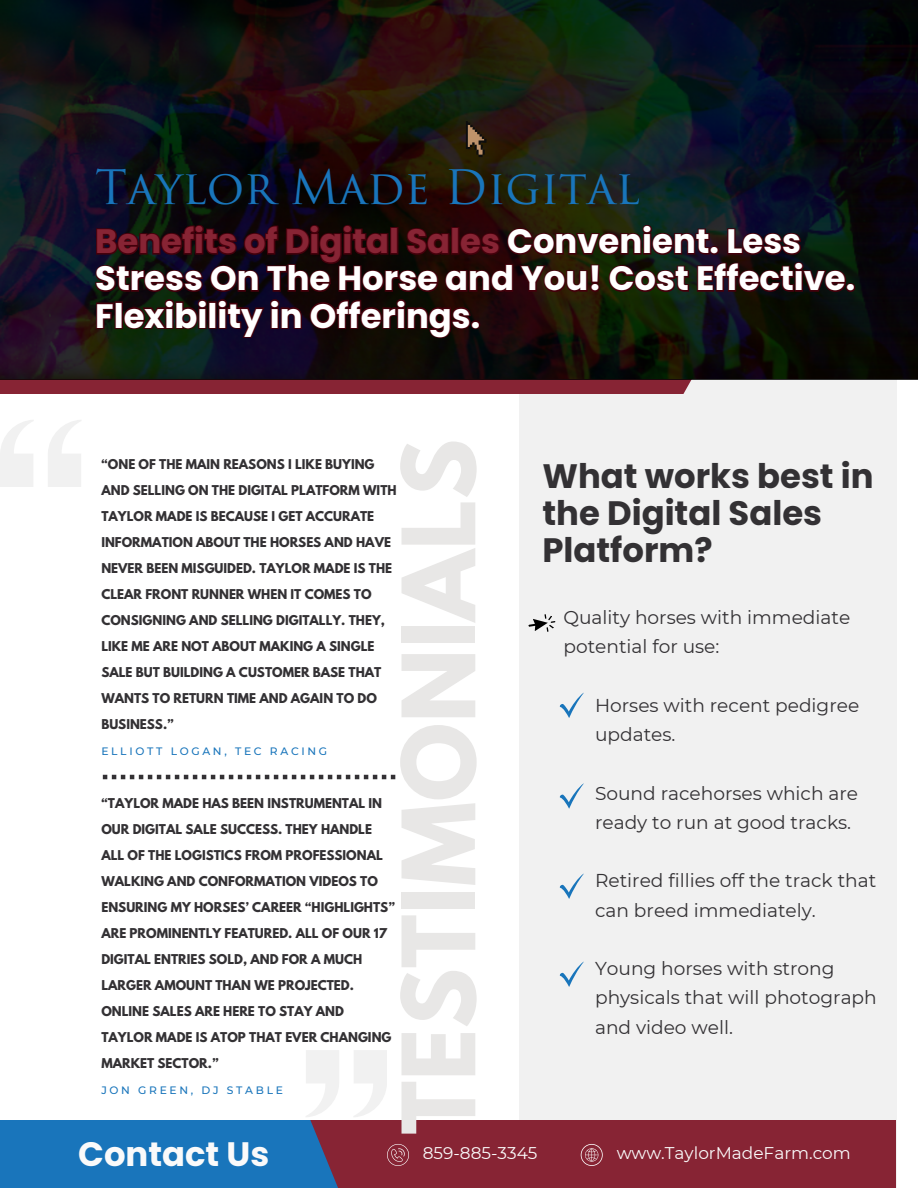
<style>
.page{position:relative;width:918px;height:1188px;background:#fff}
.page>*{position:absolute;margin:0;border:0;box-sizing:border-box;transform-origin:0 0}
.t1{font:700 89.4px "League Spartan";letter-spacing:.005em;color:#e8e7e6}
.t2{font:46.35px "Trajan Pro 3";color:#1975bb}
.t3{font:700 33.9px/37.2px "Poppins";color:#fff}
.t4{font:700 33.9px/37px "Poppins";color:#333134}
.t5{font:700 33.9px "Poppins";color:#fafafa}
.t6{font:18.6px/29.2px "Montserrat";color:#333134}
.t7{font:16.95px "Montserrat";color:#fafafa}
.t8{font:700 12px/26px "League Spartan";color:#333134}
.t9{font:500 10.8px "Montserrat";letter-spacing:.25em;color:#1975bb}
.s1{color:#872434}
</style>
<div class="page">
<div style="left:519px;top:0;width:377px;height:1188px;background:#f1f1f1"></div>
<div style="left:234px;top:1120px;width:662px;height:68px;background:#872434"></div>
<div style="left:0;top:1120px;width:338px;height:68px;background:#1975bb"></div>
<svg style="left:581px;top:1144px;width:22px;height:22px"></svg>
<svg style="left:387px;top:1144px;width:22px;height:22px"></svg>
<svg style="left:0;top:380px;width:897px;height:14px;fill:#872434"></svg>
<svg style="left:0;top:0;width:918px;height:380px;background:#121214"></svg>
<svg style="left:528px;top:614px;width:28px;height:18px"></svg>
<svg style="left:559px;top:692px;width:25px;height:26px"></svg>
<svg style="left:559px;top:783px;width:25px;height:26px"></svg>
<svg style="left:559px;top:873px;width:25px;height:26px"></svg>
<svg style="left:559px;top:961px;width:25px;height:26px"></svg>
<svg style="left:466px;top:121px;width:20px;height:36px"></svg>
<svg style="left:94px;top:223px;width:763px;height:117px;background:#1e0d0c"></svg>
<svg style="left:48px;top:420px;width:33px;height:67px"></svg>
<svg style="left:1px;top:420px;width:33px;height:67px"></svg>
<svg style="left:306px;top:1050px;width:33px;height:67px"></svg>
<svg style="left:354px;top:1050px;width:32px;height:67px"></svg>
<svg style="left:103px;top:775px;width:292px;height:4px"></svg>
<h1 class="t2" style="left:95px;top:170px;width:546px">Taylor Made Digital</h1>
<h4 class="t3" style="left:95px;top:223px;width:762px"><span class="s1">Benefits of Digital Sales</span> Convenient. Less<br>Stress On The Horse and You! Cost Effective.<br>Flexibility in Offerings.</h4>
<p class="t1" style="left:395px;top:1134px;width:697px;rotate:-90deg">TESTIMONIALS</p>
<p class="t8" style="left:101px;top:453px;width:297px">“ONE OF THE MAIN REASONS I LIKE BUYING AND SELLING ON THE DIGITAL PLATFORM WITH TAYLOR MADE IS BECAUSE I GET ACCURATE INFORMATION ABOUT THE HORSES AND HAVE NEVER BEEN MISGUIDED. TAYLOR MADE IS THE CLEAR FRONT RUNNER WHEN IT COMES TO CONSIGNING AND SELLING DIGITALLY. THEY, LIKE ME ARE NOT ABOUT MAKING A SINGLE SALE BUT BUILDING A CUSTOMER BASE THAT WANTS TO RETURN TIME AND AGAIN TO DO BUSINESS.”</p>
<p class="t9" style="left:101px;top:745px;width:227px">ELLIOTT LOGAN, TEC RACING</p>
<p class="t8" style="left:101px;top:791px;width:295px">“TAYLOR MADE HAS BEEN INSTRUMENTAL IN OUR DIGITAL SALE SUCCESS. THEY HANDLE ALL OF THE LOGISTICS FROM PROFESSIONAL WALKING AND CONFORMATION VIDEOS TO ENSURING MY HORSES’ CAREER “HIGHLIGHTS” ARE PROMINENTLY FEATURED. ALL OF OUR 17<br>DIGITAL ENTRIES SOLD, AND FOR A MUCH LARGER AMOUNT THAN WE PROJECTED.<br>ONLINE SALES ARE HERE TO STAY AND TAYLOR MADE IS ATOP THAT EVER CHANGING MARKET SECTOR.”</p>
<p class="t9" style="left:101px;top:1083px;width:183px">JON GREEN, DJ STABLE</p>
<p class="t4" style="left:542px;top:457px;width:333px">What works best in the Digital Sales<br>Platform?</p>
<p class="t6" style="left:563px;top:603px;width:288px">Quality horses with immediate potential for use:</p>
<h2 class="t6" style="left:595px;top:691px;width:266px">Horses with recent pedigree updates.</h2>
<h3 class="t6" style="left:595px;top:778px;width:265px">Sound racehorses which are ready to run at good tracks.</h3>
<h3 class="t6" style="left:595px;top:866px;width:283px">Retired fillies off the track that can breed immediately.</h3>
<p class="t6" style="left:595px;top:954px;width:283px">Young horses with strong physicals that will photograph and video well.</p>
<p class="t5" style="left:78px;top:1130px;width:193px">Contact Us</p>
<p class="t7" style="left:423px;top:1142px;width:116px">859-885-3345</p>
<p class="t7" style="left:617px;top:1142px;width:236px">www.TaylorMadeFarm.com</p>
</div>
